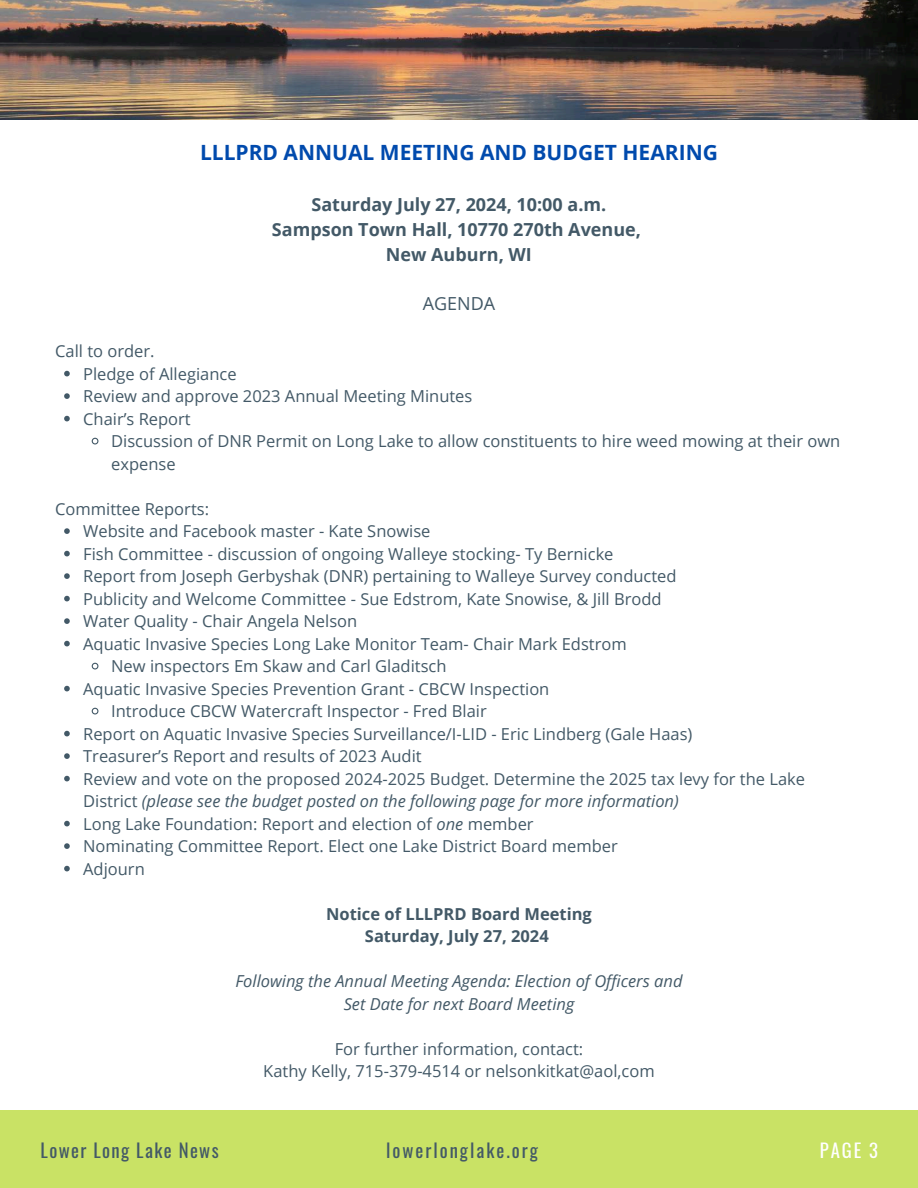
<style>
.page{position:relative;width:918px;height:1188px;background:#fff}
.page>*{position:absolute;margin:0;border:0;box-sizing:border-box;transform-origin:0 0}
.t1{font:700 21px "Open Sans";color:#004aad}
.t2{font:18.75px "Oswald";letter-spacing:.075em;color:#435967}
.t3{font:18.75px "Oswald";letter-spacing:.105em;color:#435967}
.t4{font:18.6px "Oswald";color:#fff}
.t5{font:700 18px/24.8px "Open Sans";color:#435967;text-align:center}
.t6{font:18px "Open Sans";color:#435967}
.t7{font:16.5px/22.5px "Open Sans";color:#435967}
.t8{font:italic 16.5px/22.5px "Open Sans";color:#435967;text-align:center}
.t9{font:700 16.5px/22.5px "Open Sans";color:#435967;text-align:center}
.s1{font-style:normal}
.s2{font-style:italic}
</style>
<div class="page">
<div style="left:0;top:1110px;width:918px;height:78px;background:#c9e265"></div>
<img style="left:0;top:0;width:918px;height:120px">
<svg style="left:64px;top:371px;width:6px;height:5px"></svg>
<svg style="left:64px;top:393px;width:6px;height:6px"></svg>
<svg style="left:64px;top:416px;width:6px;height:5px"></svg>
<svg style="left:91px;top:437px;width:8px;height:8px"></svg>
<svg style="left:64px;top:528px;width:6px;height:6px"></svg>
<svg style="left:64px;top:551px;width:6px;height:5px"></svg>
<svg style="left:64px;top:573px;width:6px;height:6px"></svg>
<svg style="left:64px;top:596px;width:6px;height:5px"></svg>
<svg style="left:64px;top:618px;width:6px;height:6px"></svg>
<svg style="left:64px;top:641px;width:6px;height:5px"></svg>
<svg style="left:91px;top:662px;width:8px;height:8px"></svg>
<svg style="left:64px;top:686px;width:6px;height:5px"></svg>
<svg style="left:91px;top:707px;width:8px;height:8px"></svg>
<svg style="left:64px;top:731px;width:6px;height:5px"></svg>
<svg style="left:64px;top:753px;width:6px;height:6px"></svg>
<svg style="left:64px;top:776px;width:6px;height:5px"></svg>
<svg style="left:64px;top:821px;width:6px;height:5px"></svg>
<svg style="left:64px;top:843px;width:6px;height:6px"></svg>
<svg style="left:64px;top:866px;width:6px;height:5px"></svg>
<p class="t1" style="left:200px;top:138px;width:519px">LLLPRD ANNUAL MEETING AND BUDGET HEARING</p>
<p class="t5" style="left:272px;top:192px;width:371px">Saturday July 27, 2024, 10:00 a.m.<br>Sampson Town Hall, 10770 270th Avenue,<br>New Auburn, WI</p>
<p class="t6" style="left:423px;top:291px;width:74px">AGENDA</p>
<p class="t7" style="left:83px;top:340px;width:391px;text-indent:-28px">Call to order.<br>Pledge of Allegiance<br>Review and approve 2023 Annual Meeting Minutes<br>Chair’s Report</p>
<p class="t7" style="left:111px;top:430px;width:731px">Discussion of DNR Permit on Long Lake to allow constituents to hire weed mowing at their own expense</p>
<p class="t7" style="left:55px;top:497px;width:155px">Committee Reports:</p>
<p class="t7" style="left:83px;top:520px;width:349px">Website and Facebook master - Kate Snowise</p>
<p class="t7" style="left:83px;top:542px;width:532px">Fish Committee - discussion of ongoing Walleye stocking- Ty Bernicke</p>
<p class="t7" style="left:83px;top:565px;width:595px">Report from Joseph Gerbyshak (DNR) pertaining to Walleye Survey conducted</p>
<p class="t7" style="left:83px;top:587px;width:580px">Publicity and Welcome Committee - Sue Edstrom, Kate Snowise, &amp; Jill Brodd</p>
<p class="t7" style="left:83px;top:610px;width:276px">Water Quality - Chair Angela Nelson</p>
<p class="t7" style="left:83px;top:632px;width:545px">Aquatic Invasive Species Long Lake Monitor Team- Chair Mark Edstrom</p>
<p class="t7" style="left:111px;top:655px;width:337px">New inspectors Em Skaw and Carl Gladitsch</p>
<p class="t7" style="left:83px;top:677px;width:468px">Aquatic Invasive Species Prevention Grant - CBCW Inspection</p>
<p class="t7" style="left:111px;top:700px;width:377px">Introduce CBCW Watercraft Inspector - Fred Blair</p>
<p class="t7" style="left:83px;top:722px;width:611px">Report on Aquatic Invasive Species Surveillance/I-LID - Eric Lindberg (Gale Haas)</p>
<p class="t7" style="left:83px;top:745px;width:340px">Treasurer’s Report and results of 2023 Audit</p>
<p class="t7" style="left:83px;top:767px;width:723px">Review and vote on the proposed 2024-2025 Budget. Determine the 2025 tax levy for the Lake</p>
<p class="t8" style="left:83px;top:790px;width:597px"><span class="s1">District</span> (please see the budget posted on the following page for more information)</p>
<p class="t7" style="left:83px;top:812px;width:452px">Long Lake Foundation: Report and election of <span class="s2">one</span> member</p>
<p class="t7" style="left:83px;top:835px;width:536px">Nominating Committee Report. Elect one Lake District Board member</p>
<p class="t7" style="left:83px;top:857px;width:63px">Adjourn</p>
<p class="t9" style="left:326px;top:902px;width:267px">Notice of LLLPRD Board Meeting<br>Saturday, July 27, 2024</p>
<p class="t8" style="left:235px;top:970px;width:449px">Following the Annual Meeting Agenda: Election of Officers and<br>Set Date for next Board Meeting</p>
<p class="t7" style="left:263px;top:1037px;width:393px;text-align:center">For further information, contact:<br>Kathy Kelly, 715-379-4514 or nelsonkitkat@aol,com</p>
<p class="t2" style="left:41px;top:1135px;width:180px">Lower Long Lake News</p>
<p class="t3" style="left:386px;top:1135px;width:153px">lowerlonglake.org</p>
<p class="t4" style="left:820px;top:1135px;width:60px">PAGE 3</p>
</div>
